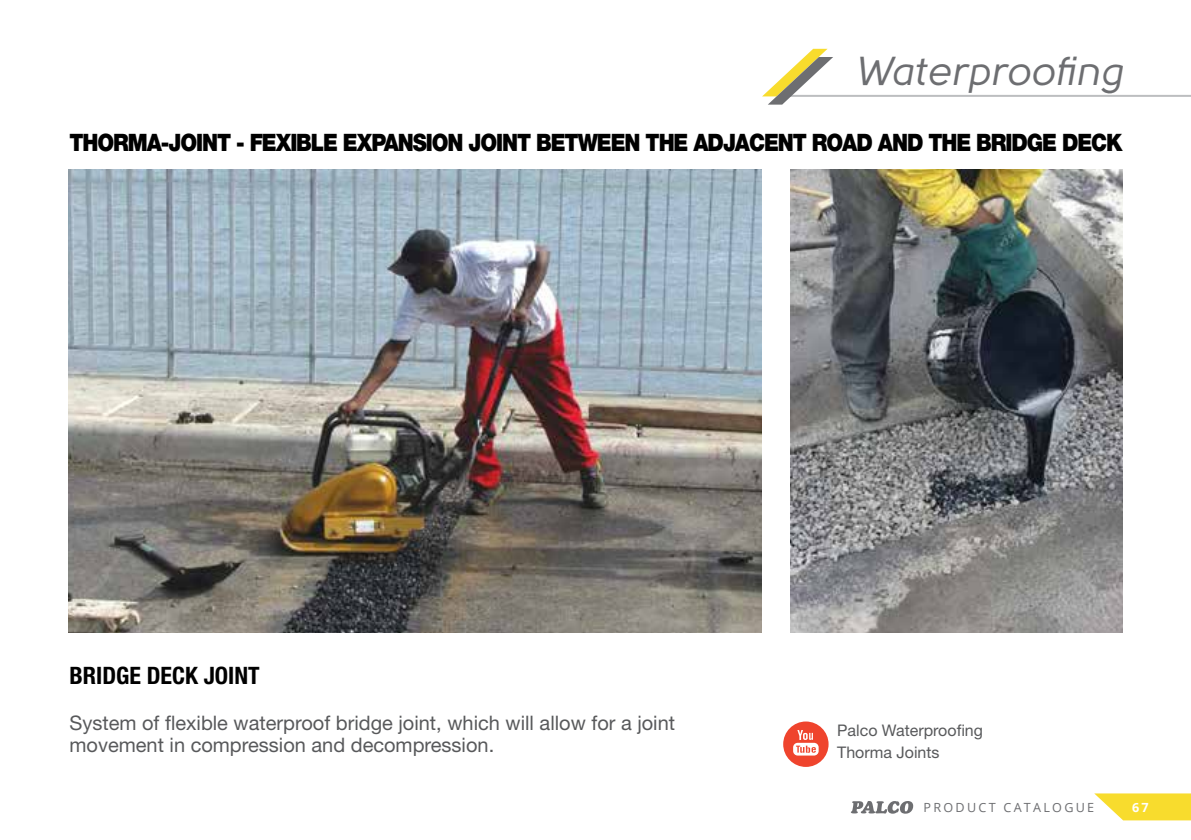
<style>
.page{position:relative;width:1191px;height:840px;background:#fff}
.page>*{position:absolute;margin:0;border:0;box-sizing:border-box;transform-origin:0 0}
.t1{font:40.2px "Solomon Sans Normal Italic";color:#6d6e71}
.t2{font:900 24px "Helvetica Neue LT Std";letter-spacing:-.05em;color:#000;scale:.88 1}
.t3{font:700 condensed 24px "Helvetica Neue LT Std";color:#000}
.t4{font:20px/22px "Helvetica Neue LT Std";color:#58595b}
.t5{font:16px/22px "Helvetica Neue LT Std";color:#58595b}
.t6{font:12.6px "Open Sans";letter-spacing:.18em;color:#6d6e71}
.t7{font:700 12.6px "Open Sans";color:#fff}
</style>
<div class="page">
<svg style="left:1094px;top:793px;width:97px;height:26px;background:#f9e14e"></svg>
<svg style="left:851px;top:801px;width:62px;height:12px"></svg>
<hr style="left:782px;top:95px;width:409px;height:2px;background:#bcbec0">
<svg style="left:762px;top:49px;width:71px;height:56px"></svg>
<div style="left:783px;top:721px;width:45px;height:45px;background:#ef442d;border-radius:50%"></div>
<svg style="left:793px;top:730px;width:25px;height:25px"></svg>
<img style="left:68px;top:169px;width:694px;height:462px">
<img style="left:790px;top:169px;width:333px;height:462px">
<h1 class="t1" style="left:854px;top:48px;width:270px">Waterproofing</h1>
<p class="t2" style="left:69px;top:127px;width:1198px">THORMA-JOINT - FEXIBLE EXPANSION JOINT BETWEEN THE ADJACENT ROAD AND THE BRIDGE DECK</p>
<p class="t3" style="left:69px;top:660px;width:192px">BRIDGE DECK JOINT</p>
<p class="t4" style="left:69px;top:711px;width:607px">System of flexible waterproof bridge joint, which will allow for a joint movement in compression and decompression.</p>
<p class="t5" style="left:837px;top:719px;width:147px">Palco Waterproofing<br>Thorma Joints</p>
<p class="t6" style="left:923px;top:798px;width:172px">PRODUCT CATALOGUE</p>
<p class="t7" style="left:1132px;top:798px;width:18px">67</p>
</div>
